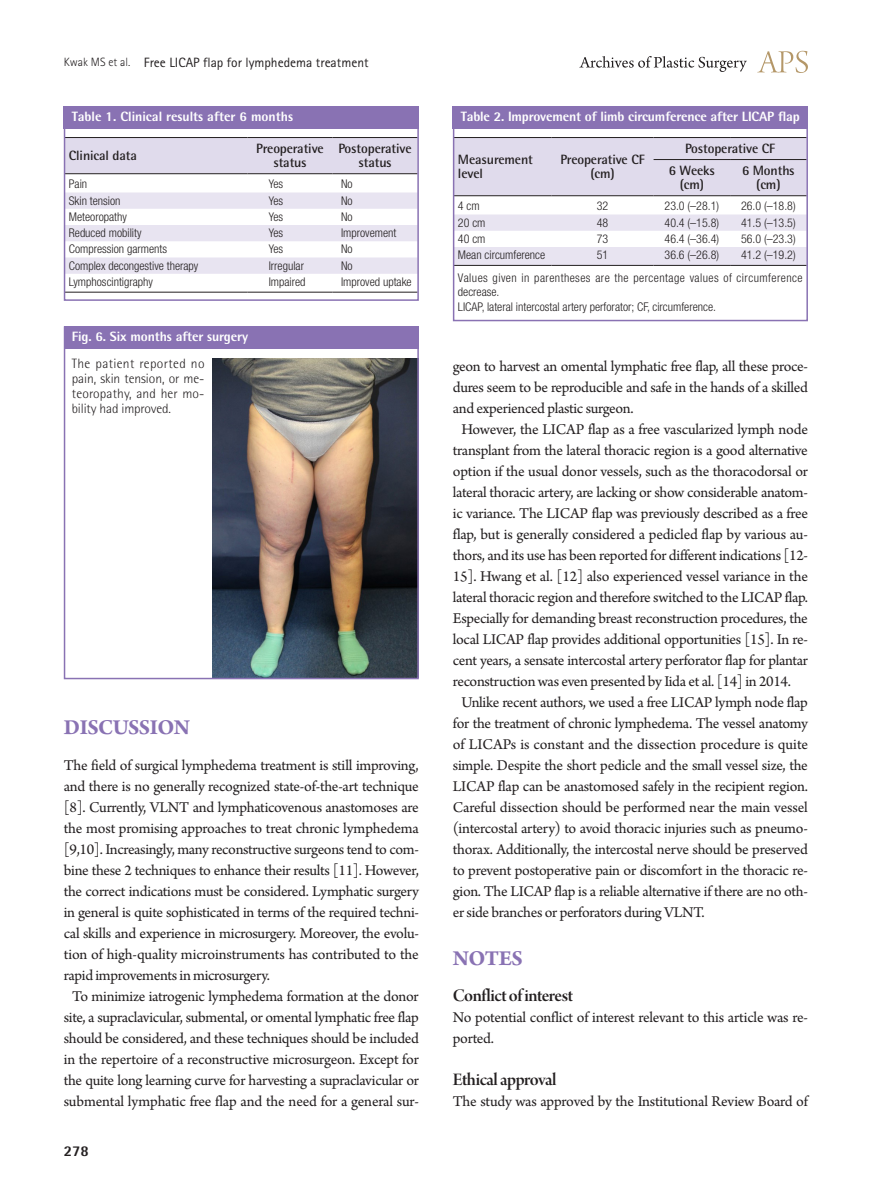
<style>
.page{position:relative;width:893px;height:1191px;background:#fff}
.page>*{position:absolute;margin:0;border:0;box-sizing:border-box;transform-origin:0 0}
.대제목{font:700 22.5px "Arno Pro";letter-spacing:-.02em;color:#8972b3}
.중제목{font:18.75px "Arno Pro Smbd Display";letter-spacing:-.025em;color:#231f20}
.본문{font:15.75px/21px "Arno Pro";letter-spacing:-.02em;color:#231f20;text-align:justify}
.본문_0{font:15.75px/21px "Arno Pro";letter-spacing:-.015em;color:#231f20;text-align:justify}
.t1{font:800 15px "Rotis Semi Sans Std";color:#231f20}
.표열제목{font:700 13.5px/14.2px "Rotis Semi Sans Std";letter-spacing:-.01em;color:#231f20;text-align:center}
.표그림제목{font:800 13.5px "Rotis Semi Sans Std";letter-spacing:-.01em;color:#fff}
.그림설명{font:300 13.5px/15px "Rotis Semi Sans Std";letter-spacing:-.005em;color:#231f20;text-align:justify}
.t2{font:13.5px "Rotis Sans Serif Std";color:#231f20}
.표본문{font:300 condensed 12px "Helvetica Neue LT Std";color:#231f20}
.표본문-2{font:300 condensed 12px/14.4px "Helvetica Neue LT Std";letter-spacing:.035em;color:#231f20}
.s1{font-weight:300;font-size:12px}
</style>
<div class="page">
<svg style="left:757px;top:51px;width:51px;height:22px"></svg>
<svg style="left:579px;top:56px;width:168px;height:16px"></svg>
<svg style="left:67px;top:138px;width:349px;height:154px"></svg>
<hr style="left:65px;top:137px;width:182px;height:1px;background:#231f20">
<hr style="left:247px;top:137px;width:86px;height:1px;background:#231f20">
<hr style="left:333px;top:137px;width:85px;height:1px;background:#231f20">
<hr style="left:65px;top:173px;width:182px;height:1px;background:#231f20">
<hr style="left:247px;top:173px;width:86px;height:1px;background:#231f20">
<hr style="left:333px;top:173px;width:85px;height:1px;background:#231f20">
<hr style="left:65px;top:292px;width:182px;height:1px;background:#231f20">
<hr style="left:247px;top:292px;width:86px;height:1px;background:#231f20">
<hr style="left:333px;top:292px;width:85px;height:1px;background:#231f20">
<svg style="left:456px;top:138px;width:349px;height:127px"></svg>
<hr style="left:654px;top:195px;width:76px;height:1px;background:#231f20">
<hr style="left:730px;top:195px;width:77px;height:1px;background:#231f20">
<hr style="left:454px;top:265px;width:97px;height:1px;background:#231f20">
<hr style="left:551px;top:265px;width:103px;height:1px;background:#231f20">
<hr style="left:654px;top:265px;width:76px;height:1px;background:#231f20">
<hr style="left:730px;top:265px;width:77px;height:1px;background:#231f20">
<hr style="left:654px;top:137px;width:76px;height:1px;background:#231f20">
<hr style="left:730px;top:137px;width:77px;height:1px;background:#231f20">
<hr style="left:654px;top:159px;width:76px;height:1px;background:#231f20">
<hr style="left:730px;top:159px;width:77px;height:1px;background:#231f20">
<hr style="left:454px;top:137px;width:97px;height:1px;background:#231f20">
<hr style="left:454px;top:195px;width:97px;height:1px;background:#231f20">
<hr style="left:551px;top:137px;width:103px;height:1px;background:#231f20">
<hr style="left:551px;top:195px;width:103px;height:1px;background:#231f20">
<div style="left:64px;top:106px;width:355px;height:23px;background:#8972b3"></div>
<div style="left:453px;top:106px;width:355px;height:23px;background:#8972b3"></div>
<div style="left:64px;top:106px;width:355px;height:195px;border:2px solid #8972b3"></div>
<div style="left:453px;top:106px;width:355px;height:215px;border:2px solid #8972b3"></div>
<img style="left:213px;top:358px;width:203px;height:318px">
<div style="left:64px;top:326px;width:354px;height:23px;background:#8972b3"></div>
<div style="left:64px;top:326px;width:355px;height:353px;border:2px solid #8972b3"></div>
<p class="t2" style="left:64px;top:54px;width:306px"><span class="s1">Kwak MS et al.</span> Free LICAP flap for lymphedema treatment</p>
<p class="표그림제목" style="left:72px;top:108px;width:223px">Table 1. Clinical results after 6 months</p>
<p class="표그림제목" style="left:461px;top:108px;width:340px">Table 2. Improvement of limb circumference after LICAP flap</p>
<p class="표열제목" style="left:69px;top:148px;width:69px">Clinical data</p>
<p class="표열제목" style="left:256px;top:141px;width:69px">Preoperative</p>
<p class="표열제목" style="left:273px;top:155px;width:35px">status</p>
<p class="표열제목" style="left:338px;top:141px;width:75px">Postoperative</p>
<p class="표열제목" style="left:358px;top:155px;width:35px">status</p>
<p class="표본문" style="left:69px;top:177px;width:20px">Pain</p>
<p class="표본문" style="left:269px;top:177px;width:16px">Yes</p>
<p class="표본문" style="left:341px;top:177px;width:13px">No</p>
<p class="표본문" style="left:69px;top:193px;width:53px">Skin tension</p>
<p class="표본문" style="left:269px;top:193px;width:16px">Yes</p>
<p class="표본문" style="left:341px;top:193px;width:13px">No</p>
<p class="표본문" style="left:69px;top:210px;width:60px">Meteoropathy</p>
<p class="표본문" style="left:269px;top:210px;width:16px">Yes</p>
<p class="표본문" style="left:341px;top:210px;width:13px">No</p>
<p class="표본문" style="left:69px;top:226px;width:74px">Reduced mobility</p>
<p class="표본문" style="left:269px;top:226px;width:16px">Yes</p>
<p class="표본문" style="left:341px;top:226px;width:57px">Improvement</p>
<p class="표본문" style="left:69px;top:242px;width:100px">Compression garments</p>
<p class="표본문" style="left:269px;top:242px;width:16px">Yes</p>
<p class="표본문" style="left:341px;top:242px;width:13px">No</p>
<p class="표본문" style="left:69px;top:258px;width:131px">Complex decongestive therapy</p>
<p class="표본문" style="left:269px;top:258px;width:37px">Irregular</p>
<p class="표본문" style="left:341px;top:258px;width:13px">No</p>
<p class="표본문" style="left:69px;top:275px;width:86px">Lymphoscintigraphy</p>
<p class="표본문" style="left:269px;top:275px;width:38px">Impaired</p>
<p class="표본문" style="left:341px;top:275px;width:72px">Improved uptake</p>
<p class="표그림제목" style="left:72px;top:328px;width:178px">Fig. 6. Six months after surgery</p>
<p class="그림설명" style="left:72px;top:356px;width:134px">The patient reported no pain, skin tension, or me&shy;teoropathy, and her mo&shy;bility had improved.</p>
<p class="대제목" style="left:64px;top:714px;width:128px">DISCUSSION</p>
<p class="본문_0" style="left:64px;top:756px;width:357px">The field of surgical lymphedema treatment is still improving, and there is no generally recognized state-of-the-art technique [8]. Currently, VLNT and lymphaticovenous anastomoses are the most promising approaches to treat chronic lymphedema [9,10]. Increasingly, many reconstructive surgeons tend to com&shy;bine these 2 techniques to enhance their results [11]. However, the correct indications must be considered. Lymphatic surgery in general is quite sophisticated in terms of the required techni&shy;cal skills and experience in microsurgery. Moreover, the evolu&shy;tion of high-quality microinstruments has contributed to the rapid improvements in microsurgery.</p>
<p class="본문" style="left:64px;top:987px;width:357px;text-align:center">To minimize iatrogenic lymphedema formation at the donor site, a supraclavicular, submental, or omental lymphatic free flap should be considered, and these techniques should be included in the repertoire of a reconstructive microsurgeon. Except for the quite long learning curve for harvesting a supraclavicular or submental lymphatic free flap and the need for a general sur-</p>
<p class="t1" style="left:64px;top:1141px;width:27px">278</p>
<p class="표열제목" style="left:458px;top:152px;width:76px;text-align:left">Measurement level</p>
<p class="표열제목" style="left:560px;top:152px;width:86px">Preoperative CF (cm)</p>
<p class="표열제목" style="left:685px;top:141px;width:92px">Postoperative CF</p>
<p class="표열제목" style="left:669px;top:163px;width:47px">6 Weeks</p>
<p class="표열제목" style="left:680px;top:177px;width:26px">(cm)</p>
<p class="표열제목" style="left:742px;top:163px;width:54px">6 Months (cm)</p>
<p class="표본문" style="left:458px;top:199px;width:23px">4 cm</p>
<p class="표본문" style="left:597px;top:199px;width:13px">32</p>
<p class="표본문" style="left:665px;top:199px;width:56px">23.0 (–28.1)</p>
<p class="표본문" style="left:741px;top:199px;width:56px">26.0 (–18.8)</p>
<p class="표본문" style="left:458px;top:215px;width:29px">20 cm</p>
<p class="표본문" style="left:597px;top:215px;width:13px">48</p>
<p class="표본문" style="left:665px;top:215px;width:56px">40.4 (–15.8)</p>
<p class="표본문" style="left:741px;top:215px;width:56px">41.5 (–13.5)</p>
<p class="표본문" style="left:458px;top:232px;width:29px">40 cm</p>
<p class="표본문" style="left:597px;top:232px;width:13px">73</p>
<p class="표본문" style="left:665px;top:232px;width:56px">46.4 (–36.4)</p>
<p class="표본문" style="left:741px;top:232px;width:56px">56.0 (–23.3)</p>
<p class="표본문" style="left:458px;top:248px;width:89px">Mean circumference</p>
<p class="표본문" style="left:597px;top:248px;width:13px">51</p>
<p class="표본문" style="left:665px;top:248px;width:56px">36.6 (–26.8)</p>
<p class="표본문" style="left:741px;top:248px;width:56px">41.2 (–19.2)</p>
<p class="표본문-2" style="left:458px;top:270px;width:346px">Values given in parentheses are the percentage values of circumference decrease.</p>
<p class="표본문" style="left:458px;top:300px;width:260px">LICAP, lateral intercostal artery perforator; CF, circumference.</p>
<p class="본문" style="left:453px;top:357px;width:357px">geon to harvest an omental lymphatic free flap, all these proce&shy;dures seem to be reproducible and safe in the hands of a skilled and experienced plastic surgeon.</p>
<p class="본문" style="left:453px;top:420px;width:357px;text-indent:9px">However, the LICAP flap as a free vascularized lymph node transplant from the lateral thoracic region is a good alternative option if the usual donor vessels, such as the thoracodorsal or lateral thoracic artery, are lacking or show considerable anatom&shy;ic variance. The LICAP flap was previously described as a free flap, but is generally considered a pedicled flap by various au&shy;thors, and its use has been reported for different indications [12- 15]. Hwang et al. [12] also experienced vessel variance in the lateral thoracic region and therefore switched to the LICAP flap.<br>Especially for demanding breast reconstruction procedures, the local LICAP flap provides additional opportunities [15]. In re&shy;cent years, a sensate intercostal artery perforator flap for plantar reconstruction was even presented by Iida et al. [14] in 2014.</p>
<p class="본문" style="left:453px;top:693px;width:357px;text-indent:9px">Unlike recent authors, we used a free LICAP lymph node flap for the treatment of chronic lymphedema. The vessel anatomy of LICAPs is constant and the dissection procedure is quite simple. Despite the short pedicle and the small vessel size, the LICAP flap can be anastomosed safely in the recipient region.<br>Careful dissection should be performed near the main vessel (intercostal artery) to avoid thoracic injuries such as pneumo&shy;thorax. Additionally, the intercostal nerve should be preserved to prevent postoperative pain or discomfort in the thoracic re&shy;gion. The LICAP flap is a reliable alternative if there are no oth&shy;er side branches or perforators during VLNT.</p>
<p class="대제목" style="left:453px;top:945px;width:71px">NOTES</p>
<p class="중제목" style="left:453px;top:985px;width:122px">Conflict of interest</p>
<p class="본문_0" style="left:453px;top:1008px;width:357px">No potential conflict of interest relevant to this article was re&shy;ported.</p>
<p class="중제목" style="left:453px;top:1069px;width:105px">Ethical approval</p>
<p class="본문_0" style="left:453px;top:1092px;width:357px">The study was approved by the Institutional Review Board of</p>
</div>
